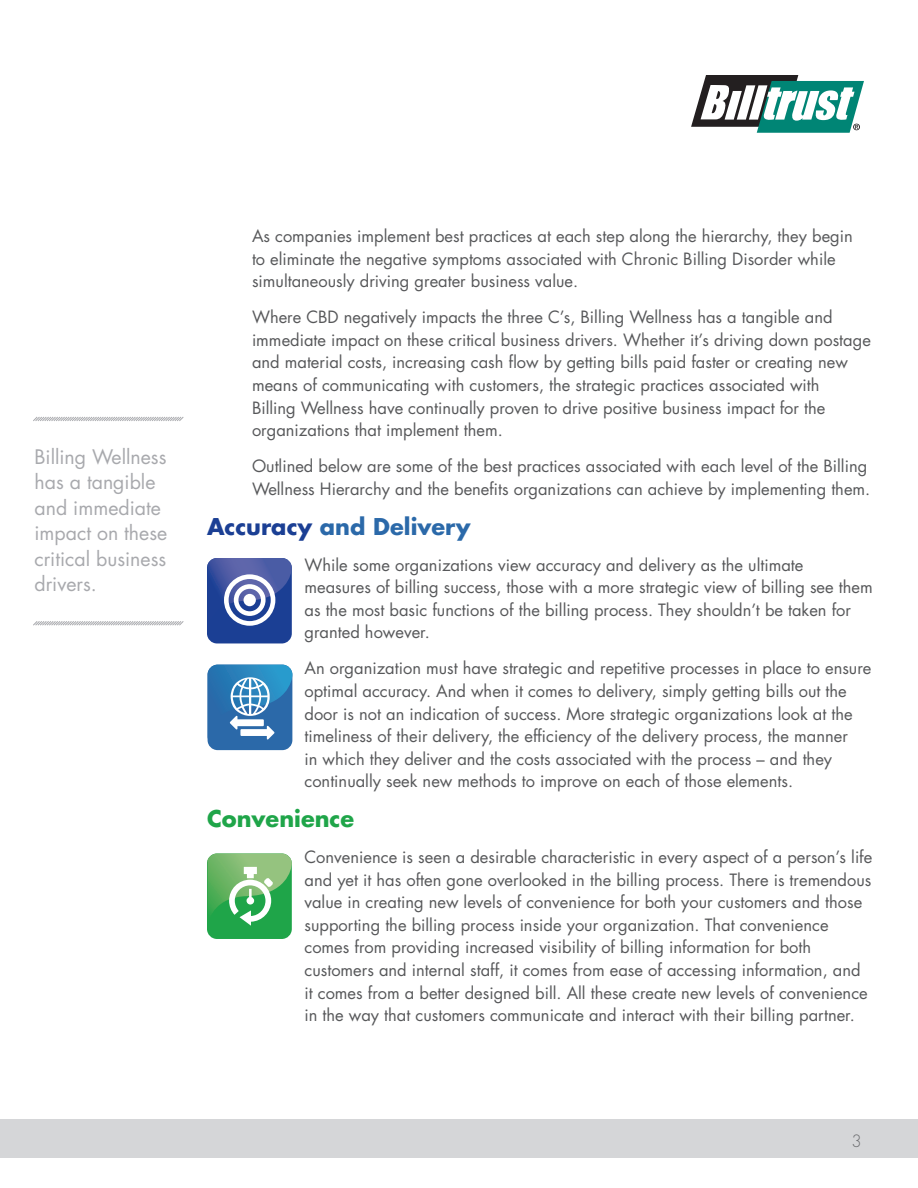
<style>
.page{position:relative;width:918px;height:1188px;background:#fff}
.page>*{position:absolute;margin:0;border:0;box-sizing:border-box;transform-origin:0 0}
.t1{font:700 22.5px "Futura Std";color:#2b69a9}
.t2{font:700 22.5px "Futura Std";color:#1fa549}
.t3{font:19.5px/25.5px "Futura Std";color:#a8a9ad}
.t4{font:16.5px/22.5px "Futura Std";color:#57585a}
.t5{font:300 16.5px "Futura Std";color:#6c6d70}
.s1{color:#1b3f94}
</style>
<div class="page">
<svg style="left:691px;top:75px;width:173px;height:58px"></svg>
<div style="left:0;top:1120px;width:918px;height:38px;background:#d5d6d8"></div>
<svg style="left:33px;top:416px;width:151px;height:5px"></svg>
<svg style="left:33px;top:621px;width:151px;height:5px"></svg>
<div style="left:207px;top:558px;width:85px;height:85px;background:#1b3f94;border-radius:10px"></div>
<svg style="left:207px;top:558px;width:85px;height:72px"></svg>
<div style="left:208px;top:665px;width:84px;height:85px;background:#2b69a9;border-radius:10px"></div>
<svg style="left:208px;top:665px;width:84px;height:75px"></svg>
<div style="left:207px;top:854px;width:85px;height:85px;background:#1fa549;border-radius:10px"></div>
<svg style="left:207px;top:854px;width:85px;height:72px"></svg>
<p class="t3" style="left:34px;top:444px;width:134px">Billing Wellness has a tangible and immediate impact on these critical business drivers.</p>
<p class="t4" style="left:252px;top:225px;width:602px">As companies implement best practices at each step along the hierarchy, they begin to eliminate the negative symptoms associated with Chronic Billing Disorder while simultaneously driving greater business value.</p>
<p class="t4" style="left:252px;top:306px;width:620px">Where CBD negatively impacts the three C’s, Billing Wellness has a tangible and immediate impact on these critical business drivers. Whether it’s driving down postage and material costs, increasing cash flow by getting bills paid faster or creating new means of communicating with customers, the strategic practices associated with<br>Billing Wellness have continually proven to drive positive business impact for the organizations that implement them.</p>
<p class="t4" style="left:252px;top:455px;width:620px">Outlined below are some of the best practices associated with each level of the Billing<br>Wellness Hierarchy and the benefits organizations can achieve by implementing them.</p>
<h1 class="t1" style="left:207px;top:512px;width:265px"><span class="s1">Accuracy</span> and Delivery</h1>
<p class="t4" style="left:304px;top:554px;width:570px">While some organizations view accuracy and delivery as the ultimate measures of billing success, those with a more strategic view of billing see them as the most basic functions of the billing process. They shouldn’t be taken for granted however.</p>
<p class="t4" style="left:304px;top:657px;width:569px">An organization must have strategic and repetitive processes in place to ensure optimal accuracy. And when it comes to delivery, simply getting bills out the door is not an indication of success. More strategic organizations look at the timeliness of their delivery, the efficiency of the delivery process, the manner<br>in which they deliver and the costs associated with the process – and they continually seek new methods to improve on each of those elements.</p>
<h1 class="t2" style="left:207px;top:804px;width:149px">Convenience</h1>
<p class="t4" style="left:304px;top:846px;width:569px">Convenience is seen a desirable characteristic in every aspect of a person’s life and yet it has often gone overlooked in the billing process. There is tremendous value in creating new levels of convenience for both your customers and those supporting the billing process inside your organization. That convenience comes from providing increased visibility of billing information for both customers and internal staff, it comes from ease of accessing information, and it comes from a better designed bill. All these create new levels of convenience in the way that customers communicate and interact with their billing partner.</p>
<p class="t5" style="left:852px;top:1131px;width:12px">3</p>
</div>
